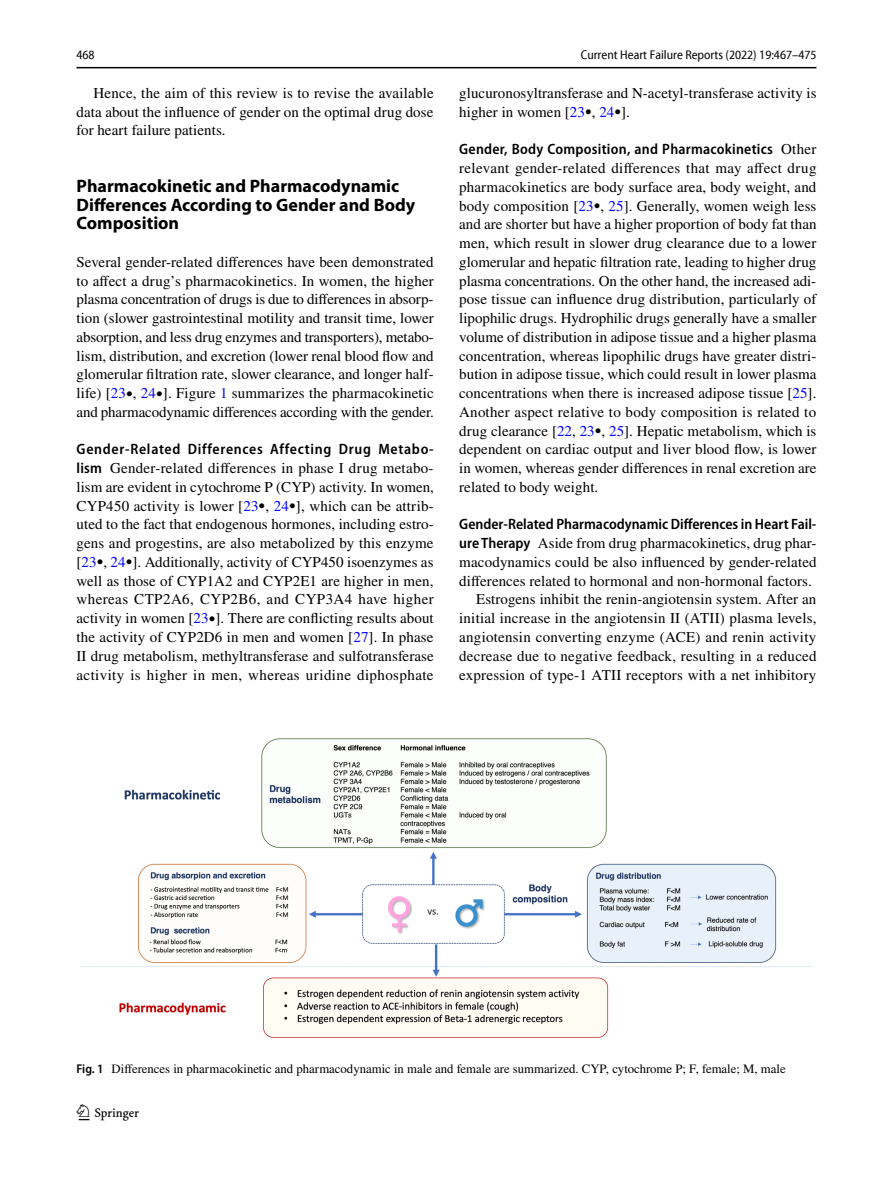
<style>
.page{position:relative;width:893px;height:1187px;background:#fff}
.page>*{position:absolute;margin:0;border:0;box-sizing:border-box;transform-origin:0 0}
.t1{font:22.5px "Springnew Regular 2";color:#000}
.t2{font:700 18px/18.8px "Myriad Pro";color:#000}
.t3{font:15px/18.8px "STIX";letter-spacing:.005em;color:#000;text-align:justify}
.t4{font:600 semi-condensed 15px "Myriad Pro";letter-spacing:.015em;color:#000}
.t5{font:600 semi-condensed 15px "Myriad Pro";letter-spacing:.045em;color:#000}
.t6{font:12.75px "STIX";color:#000}
.t7{font:semi-condensed 12.75px "Myriad Pro Unic";color:#000}
.s1{color:#00f}
.s2{font-size:12.75px}
.s3{font-family:"Myriad Pro";font-weight:600;font-stretch:semi-condensed}
.s4{font-family:"STIX";font-weight:400;font-stretch:normal}
</style>
<div class="page">
<hr style="left:77px;top:67px;width:739px;height:1px;background:#000">
<img style="left:81px;top:738px;width:731px;height:299px">
<p class="t7" style="left:77px;top:50px;width:20px">468</p>
<p class="t7" style="left:581px;top:50px;width:237px">Current Heart Failure Reports (2022) 19:467–475</p>
<p class="t3" style="left:77px;top:84px;width:359px;text-indent:17px">Hence, the aim of this review is to revise the available data about the influence of gender on the optimal drug dose for heart failure patients.</p>
<p class="t2" style="left:77px;top:176px;width:340px">Pharmacokinetic and Pharmacodynamic<br>Differences According to Gender and Body<br>Composition</p>
<p class="t3" style="left:77px;top:253px;width:359px">Several gender-related differences have been demonstrated to affect a drug’s pharmacokinetics. In women, the higher plasma concentration of drugs is due to differences in absorp&shy;tion (slower gastrointestinal motility and transit time, lower absorption, and less drug enzymes and transporters), metabo&shy;lism, distribution, and excretion (lower renal blood flow and glomerular filtration rate, slower clearance, and longer half&shy;life) [<span class="s1">23</span><span class="s2">•</span>, <span class="s1">24</span><span class="s2">•</span>]. Figure <span class="s1">1</span> summarizes the pharmacokinetic and pharmacodynamic differences according with the gender.</p>
<p class="t5" style="left:77px;top:441px;width:359px">Gender‑Related Differences Affecting Drug Metabo‑</p>
<p class="t3" style="left:77px;top:459px;width:359px"><span class="s3">lism</span> Gender-related differences in phase I drug metabo&shy;lism are evident in cytochrome P (CYP) activity. In women, CYP450 activity is lower [<span class="s1">23</span><span class="s2">•</span>, <span class="s1">24</span><span class="s2">•</span>], which can be attrib&shy;uted to the fact that endogenous hormones, including estro&shy;gens and progestins, are also metabolized by this enzyme [<span class="s1">23</span><span class="s2">•</span>, <span class="s1">24</span><span class="s2">•</span>]. Additionally, activity of CYP450 isoenzymes as well as those of CYP1A2 and CYP2E1 are higher in men, whereas CTP2A6, CYP2B6, and CYP3A4 have higher activity in women [<span class="s1">23</span><span class="s2">•</span>]. There are conflicting results about the activity of CYP2D6 in men and women [<span class="s1">27</span>]. In phase II drug metabolism, methyltransferase and sulfotransferase activity is higher in men, whereas uridine diphosphate</p>
<p class="t3" style="left:459px;top:84px;width:359px">glucuronosyltransferase and N-acetyl-transferase activity is higher in women [<span class="s1">23</span><span class="s2">•</span>, <span class="s1">24</span><span class="s2">•</span>].</p>
<p class="t4" style="left:459px;top:141px;width:359px">Gender, Body Composition, and Pharmacokinetics <span class="s4">Other</span></p>
<p class="t3" style="left:459px;top:159px;width:359px">relevant gender-related differences that may affect drug pharmacokinetics are body surface area, body weight, and body composition [<span class="s1">23</span><span class="s2">•</span>, <span class="s1">25</span>]. Generally, women weigh less and are shorter but have a higher proportion of body fat than men, which result in slower drug clearance due to a lower glomerular and hepatic filtration rate, leading to higher drug plasma concentrations. On the other hand, the increased adi&shy;pose tissue can influence drug distribution, particularly of lipophilic drugs. Hydrophilic drugs generally have a smaller volume of distribution in adipose tissue and a higher plasma concentration, whereas lipophilic drugs have greater distri&shy;bution in adipose tissue, which could result in lower plasma concentrations when there is increased adipose tissue [<span class="s1">25</span>].<br>Another aspect relative to body composition is related to drug clearance [<span class="s1">22</span>, <span class="s1">23</span><span class="s2">•</span>, <span class="s1">25</span>]. Hepatic metabolism, which is dependent on cardiac output and liver blood flow, is lower in women, whereas gender differences in renal excretion are related to body weight.</p>
<p class="t4" style="left:459px;top:516px;width:359px">Gender‑Related Pharmacodynamic Differences in Heart Fail‑</p>
<p class="t3" style="left:459px;top:534px;width:359px"><span class="s3">ure Therapy</span> Aside from drug pharmacokinetics, drug phar-</p>
<p class="t3" style="left:459px;top:553px;width:359px">macodynamics could be also influenced by gender-related</p>
<p class="t3" style="left:459px;top:572px;width:354px">differences related to hormonal and non-hormonal factors.</p>
<p class="t3" style="left:476px;top:591px;width:342px">Estrogens inhibit the renin-angiotensin system. After an</p>
<p class="t3" style="left:459px;top:609px;width:359px">initial increase in the angiotensin II (ATII) plasma levels,</p>
<p class="t3" style="left:459px;top:628px;width:358px">angiotensin converting enzyme (ACE) and renin activity</p>
<p class="t3" style="left:459px;top:647px;width:359px">decrease due to negative feedback, resulting in a reduced</p>
<p class="t3" style="left:459px;top:666px;width:359px">expression of type-1 ATII receptors with a net inhibitory</p>
<p class="t6" style="left:77px;top:1059px;width:711px"><span class="s3">Fig. 1</span> Differences in pharmacokinetic and pharmacodynamic in male and female are summarized. CYP, cytochrome P; F, female; M, male</p>
<h1 class="t1" style="left:79px;top:1104px;width:62px">1 3</h1>
</div>
